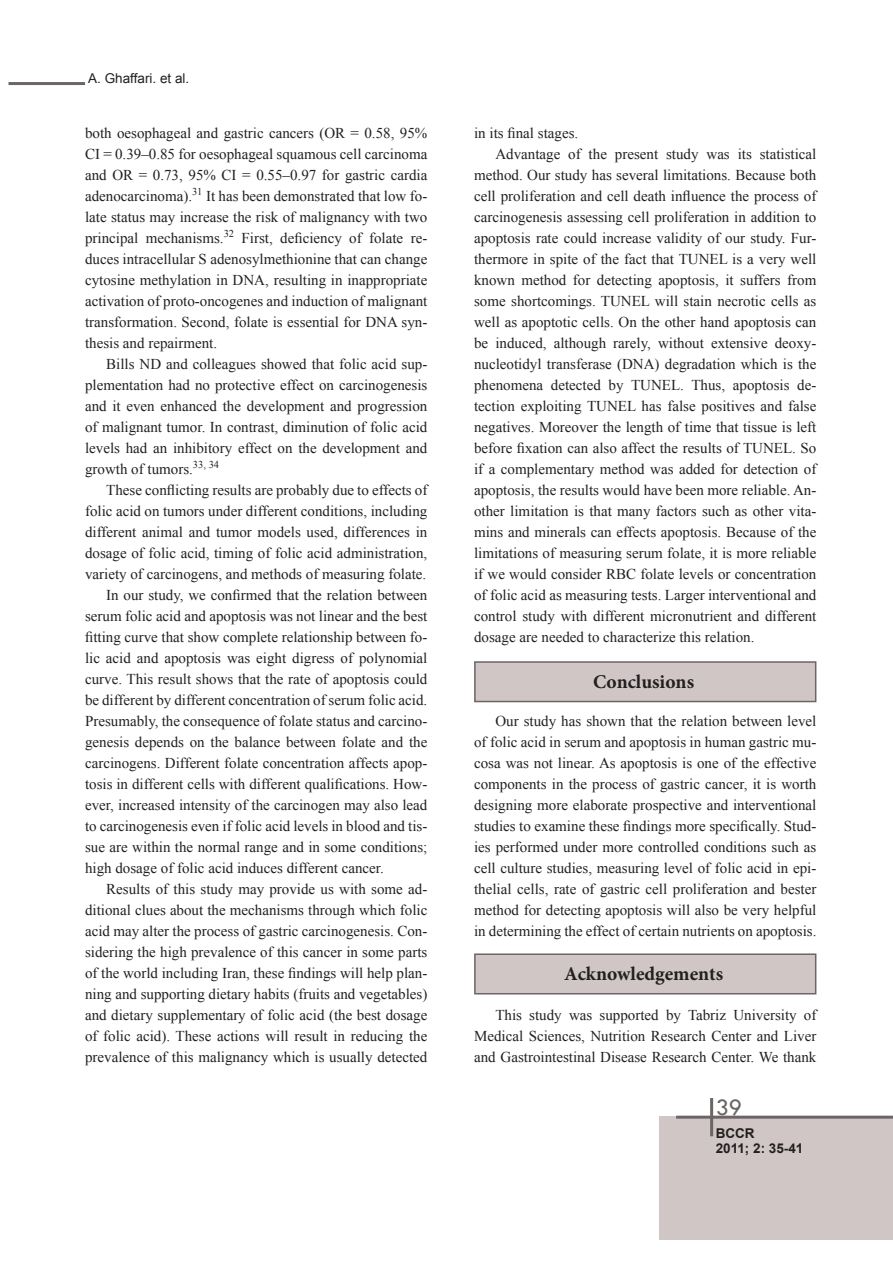
<style>
.page{position:relative;width:893px;height:1263px;background:#fff}
.page>*{position:absolute;margin:0;border:0;box-sizing:border-box;transform-origin:0 0}
.t1{font:24px "Tw Cen";color:#6b6565}
.t2{font:700 19.5px "Minion Pro";color:#231f20}
.متن_اصلی{font:15px/21px "Times New Roman";color:#231f20;text-align:justify}
.t3{font:700 13.5px "Arial";color:#231f20}
.t4{font:13.5px "Arial";color:#231f20}
</style>
<div class="page">
<div style="left:659px;top:1116px;width:234px;height:123px;background:#cfc6c5"></div>
<hr style="left:676px;top:1116px;width:217px;height:3px;background:#6b6565">
<hr style="left:9px;top:82px;width:76px;height:3px;background:#6b6565">
<hr style="left:710px;top:1098px;width:3px;height:38px;background:#6b6565">
<div style="left:474px;top:661px;width:342px;height:41px;background:#cfc6c5;border:2px solid #6b6565"></div>
<div style="left:474px;top:953px;width:342px;height:41px;background:#cfc6c5;border:2px solid #6b6565"></div>
<p class="t4" style="left:88px;top:70px;width:103px">A. Ghaffari. et al.</p>
<p class="متن_اصلی" style="left:85px;top:122px;width:344px">both oesophageal and gastric cancers (OR = 0.58, 95% CI = 0.39–0.85 for oesophageal squamous cell carcinoma and OR = 0.73, 95% CI = 0.55–0.97 for gastric cardia adenocarcinoma).<sup>31</sup> It has been demonstrated that low fo&shy;late status may increase the risk of malignancy with two principal mechanisms.<sup>32</sup> First, deficiency of folate re&shy;duces intracellular S adenosylmethionine that can change cytosine methylation in DNA, resulting in inappropriate activation of proto-oncogenes and induction of malignant transformation. Second, folate is essential for DNA syn&shy;thesis and repairment.</p>
<p class="متن_اصلی" style="left:85px;top:353px;width:344px;text-indent:21px">Bills ND and colleagues showed that folic acid sup&shy;plementation had no protective effect on carcinogenesis and it even enhanced the development and progression of malignant tumor. In contrast, diminution of folic acid levels had an inhibitory effect on the development and growth of tumors.<sup>33,</sup> <sup>34</sup></p>
<p class="متن_اصلی" style="left:85px;top:479px;width:344px;text-indent:21px">These conflicting results are probably due to effects of folic acid on tumors under different conditions, including different animal and tumor models used, differences in dosage of folic acid, timing of folic acid administration, variety of carcinogens, and methods of measuring folate.</p>
<p class="متن_اصلی" style="left:85px;top:584px;width:344px;text-indent:21px">In our study, we confirmed that the relation between serum folic acid and apoptosis was not linear and the best fitting curve that show complete relationship between fo&shy;lic acid and apoptosis was eight digress of polynomial curve. This result shows that the rate of apoptosis could be different by different concentration of serum folic acid.<br>Presumably, the consequence of folate status and carcino&shy;genesis depends on the balance between folate and the carcinogens. Different folate concentration affects apop&shy;tosis in different cells with different qualifications. How&shy;ever, increased intensity of the carcinogen may also lead to carcinogenesis even if folic acid levels in blood and tis&shy;sue are within the normal range and in some conditions; high dosage of folic acid induces different cancer.</p>
<p class="متن_اصلی" style="left:85px;top:878px;width:344px;text-indent:21px">Results of this study may provide us with some ad&shy;ditional clues about the mechanisms through which folic acid may alter the process of gastric carcinogenesis. Con&shy;sidering the high prevalence of this cancer in some parts of the world including Iran, these findings will help plan&shy;ning and supporting dietary habits (fruits and vegetables) and dietary supplementary of folic acid (the best dosage of folic acid). These actions will result in reducing the prevalence of this malignancy which is usually detected</p>
<p class="متن_اصلی" style="left:474px;top:122px;width:106px">in its final stages.</p>
<p class="متن_اصلی" style="left:474px;top:143px;width:344px;text-indent:21px">Advantage of the present study was its statistical method. Our study has several limitations. Because both cell proliferation and cell death influence the process of carcinogenesis assessing cell proliferation in addition to apoptosis rate could increase validity of our study. Fur&shy;thermore in spite of the fact that TUNEL is a very well known method for detecting apoptosis, it suffers from some shortcomings. TUNEL will stain necrotic cells as well as apoptotic cells. On the other hand apoptosis can be induced, although rarely, without extensive deoxy&shy;nucleotidyl transferase (DNA) degradation which is the phenomena detected by TUNEL. Thus, apoptosis de&shy;tection exploiting TUNEL has false positives and false negatives. Moreover the length of time that tissue is left before fixation can also affect the results of TUNEL. So if a complementary method was added for detection of apoptosis, the results would have been more reliable. An&shy;other limitation is that many factors such as other vita&shy;mins and minerals can effects apoptosis. Because of the limitations of measuring serum folate, it is more reliable if we would consider RBC folate levels or concentration of folic acid as measuring tests. Larger interventional and control study with different micronutrient and different dosage are needed to characterize this relation.</p>
<p class="t2" style="left:593px;top:668px;width:102px">Conclusions</p>
<p class="متن_اصلی" style="left:474px;top:710px;width:344px;text-indent:21px">Our study has shown that the relation between level of folic acid in serum and apoptosis in human gastric mu&shy;cosa was not linear. As apoptosis is one of the effective components in the process of gastric cancer, it is worth designing more elaborate prospective and interventional studies to examine these findings more specifically. Stud&shy;ies performed under more controlled conditions such as cell culture studies, measuring level of folic acid in epi&shy;thelial cells, rate of gastric cell proliferation and bester method for detecting apoptosis will also be very helpful in determining the effect of certain nutrients on apoptosis.</p>
<p class="t2" style="left:564px;top:960px;width:161px">Acknowledgements</p>
<p class="متن_اصلی" style="left:474px;top:1004px;width:344px;text-indent:21px">This study was supported by Tabriz University of Medical Sciences, Nutrition Research Center and Liver and Gastrointestinal Disease Research Center. We thank</p>
<h1 class="t1" style="left:716px;top:1092px;width:28px">39</h1>
<p class="t3" style="left:716px;top:1124px;width:40px">BCCR</p>
<p class="t3" style="left:716px;top:1139px;width:89px">2011; 2: 35-41</p>
</div>
